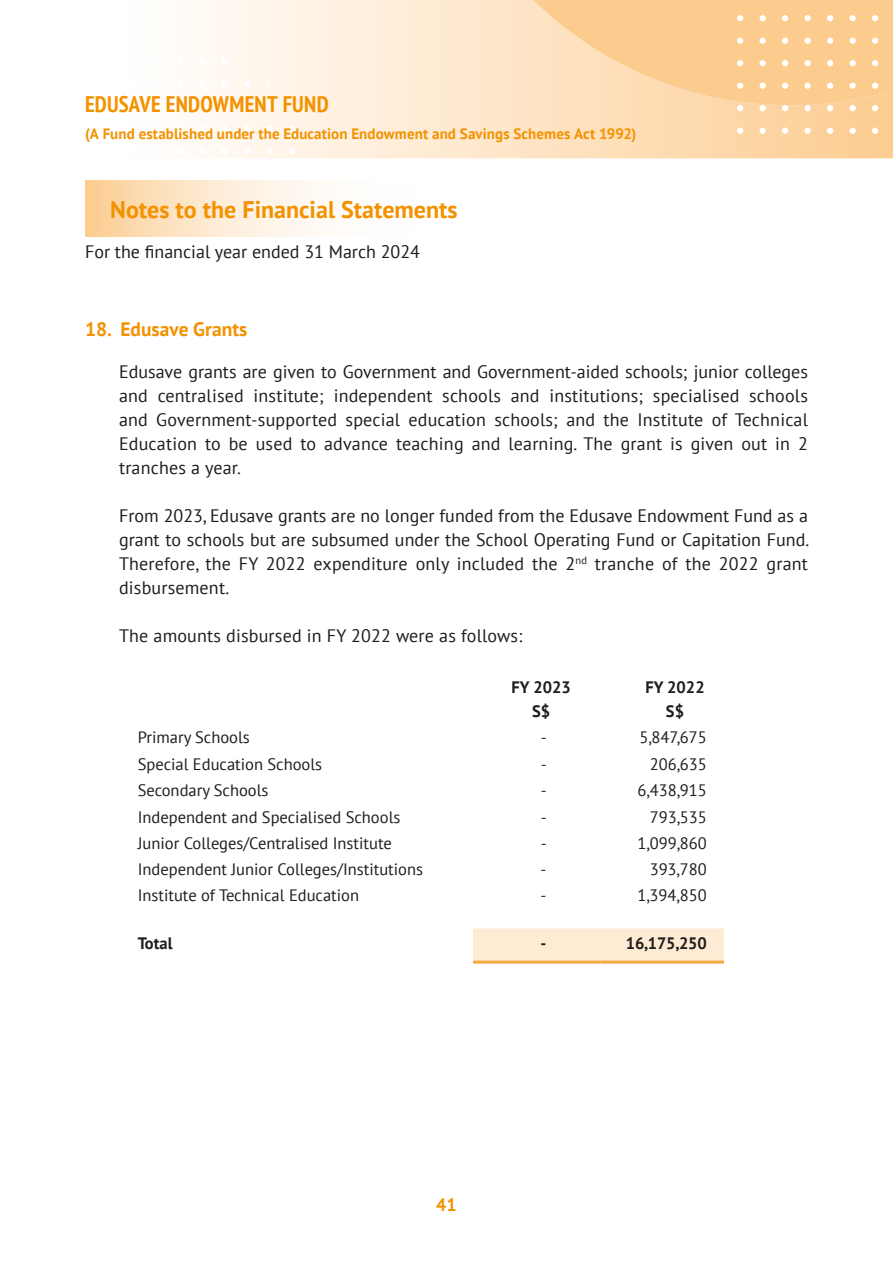
<style>
.page{position:relative;width:893px;height:1263px;background:#fff}
.page>*{position:absolute;margin:0;border:0;box-sizing:border-box;transform-origin:0 0}
.t1{font:700 24px "PT Sans";color:#f39200}
.t2{font:700 condensed 22.5px "PT Sans";letter-spacing:.01em;color:#f39200}
.t3{font:700 19.5px "PT Sans";color:#f39200}
.t4{font:18px/24px "PT Sans";letter-spacing:.01em;color:#1d1d1b;text-align:justify}
.t5{font:700 18px "PT Sans";color:#f39200}
.t6{font:16.5px "PT Sans";color:#1d1d1b}
.t7{font:700 16.5px/24px "PT Sans";color:#1d1d1b;text-align:center}
.t8{font:700 15px "PT Sans";letter-spacing:.005em;color:#f39200}
</style>
<div class="page">
<svg style="left:198px;top:0;width:695px;height:158px;background:#fee9d0"></svg>
<svg style="left:425px;top:0;width:468px;height:105px;background:#fcd5a5"></svg>
<svg style="left:872px;top:128px;width:6px;height:6px"></svg>
<svg style="left:872px;top:105px;width:6px;height:6px"></svg>
<svg style="left:872px;top:83px;width:6px;height:6px"></svg>
<svg style="left:872px;top:60px;width:6px;height:6px"></svg>
<svg style="left:872px;top:38px;width:6px;height:6px"></svg>
<svg style="left:872px;top:15px;width:6px;height:6px"></svg>
<div style="left:849px;top:128px;width:7px;height:6px;background:#fff;border-radius:50%"></div>
<div style="left:849px;top:105px;width:7px;height:6px;background:#fff;border-radius:50%"></div>
<div style="left:849px;top:83px;width:7px;height:6px;background:#fff;border-radius:50%"></div>
<div style="left:849px;top:60px;width:7px;height:6px;background:#fff;border-radius:50%"></div>
<div style="left:849px;top:38px;width:7px;height:6px;background:#fff;border-radius:50%"></div>
<div style="left:849px;top:15px;width:7px;height:6px;background:#fff;border-radius:50%"></div>
<svg style="left:827px;top:128px;width:6px;height:6px"></svg>
<svg style="left:827px;top:105px;width:6px;height:6px"></svg>
<svg style="left:827px;top:83px;width:6px;height:6px"></svg>
<svg style="left:827px;top:60px;width:6px;height:6px"></svg>
<svg style="left:827px;top:38px;width:6px;height:6px"></svg>
<svg style="left:827px;top:15px;width:6px;height:6px"></svg>
<div style="left:804px;top:128px;width:7px;height:6px;background:#fff;border-radius:50%"></div>
<div style="left:804px;top:105px;width:7px;height:6px;background:#fff;border-radius:50%"></div>
<div style="left:804px;top:83px;width:7px;height:6px;background:#fff;border-radius:50%"></div>
<div style="left:804px;top:60px;width:7px;height:6px;background:#fff;border-radius:50%"></div>
<div style="left:804px;top:38px;width:7px;height:6px;background:#fff;border-radius:50%"></div>
<div style="left:804px;top:15px;width:7px;height:6px;background:#fff;border-radius:50%"></div>
<svg style="left:782px;top:128px;width:6px;height:6px"></svg>
<svg style="left:782px;top:105px;width:6px;height:6px"></svg>
<svg style="left:782px;top:83px;width:6px;height:6px"></svg>
<svg style="left:782px;top:60px;width:6px;height:6px"></svg>
<svg style="left:782px;top:38px;width:6px;height:6px"></svg>
<svg style="left:782px;top:15px;width:6px;height:6px"></svg>
<div style="left:759px;top:128px;width:7px;height:6px;background:#fff;border-radius:50%"></div>
<div style="left:759px;top:105px;width:7px;height:6px;background:#fff;border-radius:50%"></div>
<div style="left:759px;top:83px;width:7px;height:6px;background:#fff;border-radius:50%"></div>
<div style="left:759px;top:60px;width:7px;height:6px;background:#fff;border-radius:50%"></div>
<div style="left:759px;top:38px;width:7px;height:6px;background:#fff;border-radius:50%"></div>
<div style="left:759px;top:15px;width:7px;height:6px;background:#fff;border-radius:50%"></div>
<svg style="left:737px;top:128px;width:6px;height:6px"></svg>
<svg style="left:737px;top:105px;width:6px;height:6px"></svg>
<svg style="left:737px;top:83px;width:6px;height:6px"></svg>
<svg style="left:737px;top:60px;width:6px;height:6px"></svg>
<svg style="left:737px;top:38px;width:6px;height:6px"></svg>
<svg style="left:737px;top:15px;width:6px;height:6px"></svg>
<svg style="left:289px;top:148px;width:6px;height:6px"></svg>
<div style="left:289px;top:125px;width:6px;height:7px;background:#fff;border-radius:50%"></div>
<svg style="left:289px;top:103px;width:6px;height:6px"></svg>
<svg style="left:267px;top:148px;width:6px;height:6px"></svg>
<div style="left:267px;top:125px;width:6px;height:7px;background:#fff;border-radius:50%"></div>
<svg style="left:267px;top:103px;width:6px;height:6px"></svg>
<svg style="left:267px;top:80px;width:6px;height:7px"></svg>
<svg style="left:244px;top:148px;width:6px;height:6px"></svg>
<div style="left:244px;top:125px;width:6px;height:7px;background:#fff;border-radius:50%"></div>
<svg style="left:244px;top:103px;width:6px;height:6px"></svg>
<div style="left:244px;top:80px;width:6px;height:7px;background:#fff;border-radius:50%"></div>
<svg style="left:244px;top:62px;width:6px;height:2px"></svg>
<svg style="left:222px;top:148px;width:6px;height:6px"></svg>
<div style="left:222px;top:125px;width:6px;height:7px;background:#fff;border-radius:50%"></div>
<svg style="left:222px;top:103px;width:6px;height:6px"></svg>
<div style="left:222px;top:80px;width:6px;height:7px;background:#fff;border-radius:50%"></div>
<svg style="left:222px;top:58px;width:6px;height:6px"></svg>
<svg style="left:199px;top:148px;width:6px;height:6px"></svg>
<div style="left:199px;top:125px;width:6px;height:7px;background:#fff;border-radius:50%"></div>
<svg style="left:199px;top:103px;width:6px;height:6px"></svg>
<div style="left:199px;top:80px;width:6px;height:7px;background:#fff;border-radius:50%"></div>
<svg style="left:199px;top:58px;width:6px;height:6px"></svg>
<svg style="left:85px;top:181px;width:233px;height:55px;background:#fde6ca"></svg>
<svg style="left:473px;top:928px;width:251px;height:35px;background:#fde8ce"></svg>
<hr style="left:601px;top:960px;width:123px;height:3px;background:#f7a941">
<p class="t2" style="left:85px;top:92px;width:245px">EDUSAVE ENDOWMENT FUND</p>
<p class="t8" style="left:85px;top:126px;width:553px">(A Fund established under the Education Endowment and Savings Schemes Act 1992)</p>
<h1 class="t1" style="left:110px;top:196px;width:349px">Notes to the Financial Statements</h1>
<p class="t4" style="left:85px;top:241px;width:337px">For the financial year ended 31 March 2024</p>
<p class="t3" style="left:85px;top:319px;width:164px">18. Edusave Grants</p>
<p class="t4" style="left:119px;top:361px;width:690px">Edusave grants are given to Government and Government-aided schools; junior colleges and centralised institute; independent schools and institutions; specialised schools and Government-supported special education schools; and the Institute of Technical Education to be used to advance teaching and learning. The grant is given out in 2 tranches a year.</p>
<p class="t4" style="left:119px;top:505px;width:692px">From 2023, Edusave grants are no longer funded from the Edusave Endowment Fund as a grant to schools but are subsumed under the School Operating Fund or Capitation Fund.<br>Therefore, the FY 2022 expenditure only included the 2<sup>nd</sup> tranche of the 2022 grant disbursement.</p>
<p class="t4" style="left:119px;top:625px;width:405px">The amounts disbursed in FY 2022 were as follows:</p>
<p class="t7" style="left:511px;top:676px;width:61px">FY 2023<br>S$</p>
<p class="t7" style="left:645px;top:676px;width:61px">FY 2022<br>S$</p>
<p class="t6" style="left:138px;top:728px;width:114px">Primary Schools</p>
<p class="t6" style="left:541px;top:728px;width:7px">-</p>
<p class="t6" style="left:639px;top:728px;width:69px">5,847,675</p>
<p class="t6" style="left:138px;top:755px;width:186px">Special Education Schools</p>
<p class="t6" style="left:541px;top:755px;width:7px">-</p>
<p class="t6" style="left:650px;top:755px;width:59px">206,635</p>
<p class="t6" style="left:138px;top:781px;width:132px">Secondary Schools</p>
<p class="t6" style="left:541px;top:781px;width:7px">-</p>
<p class="t6" style="left:637px;top:781px;width:71px">6,438,915</p>
<p class="t6" style="left:138px;top:808px;width:264px">Independent and Specialised Schools</p>
<p class="t6" style="left:541px;top:808px;width:7px">-</p>
<p class="t6" style="left:650px;top:808px;width:59px">793,535</p>
<p class="t6" style="left:138px;top:834px;width:256px">Junior Colleges/Centralised Institute</p>
<p class="t6" style="left:541px;top:834px;width:7px">-</p>
<p class="t6" style="left:637px;top:834px;width:71px">1,099,860</p>
<p class="t6" style="left:138px;top:860px;width:287px">Independent Junior Colleges/Institutions</p>
<p class="t6" style="left:541px;top:860px;width:7px">-</p>
<p class="t6" style="left:650px;top:860px;width:59px">393,780</p>
<p class="t6" style="left:138px;top:886px;width:223px">Institute of Technical Education</p>
<p class="t6" style="left:541px;top:886px;width:7px">-</p>
<p class="t6" style="left:637px;top:886px;width:71px">1,394,850</p>
<p class="t7" style="left:138px;top:932px;width:36px">Total</p>
<p class="t7" style="left:541px;top:932px;width:7px">-</p>
<p class="t7" style="left:626px;top:932px;width:82px">16,175,250</p>
<p class="t5" style="left:436px;top:1195px;width:22px">41</p>
</div>
